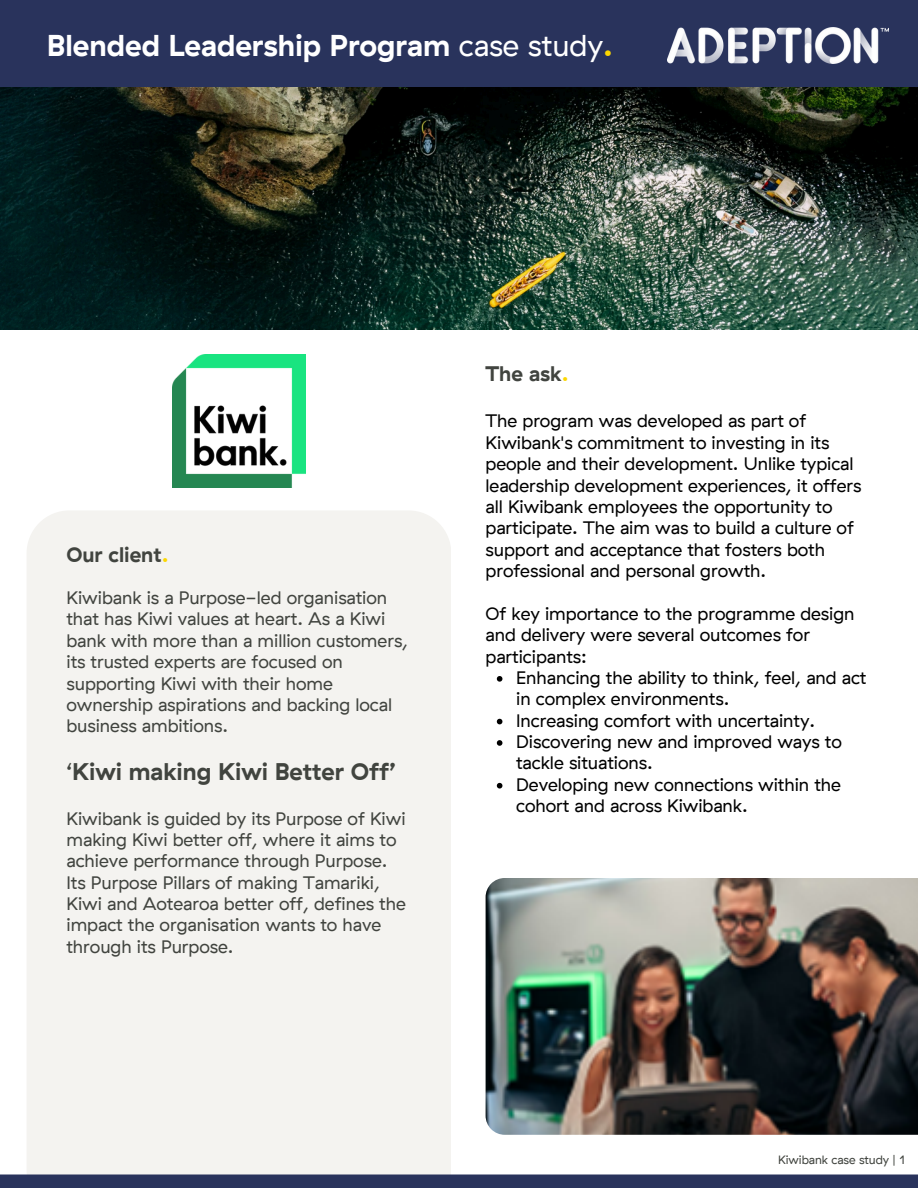
<style>
.page{position:relative;width:918px;height:1188px;background:#fff}
.page>*{position:absolute;margin:0;border:0;box-sizing:border-box;transform-origin:0 0}
.t1{font:700 30px "GT Haptik";letter-spacing:-.005em;color:#fff}
.t2{font:700 24px "GT Haptik";letter-spacing:-.005em;color:#41443f}
.t3{font:700 21px "GT Haptik";letter-spacing:-.005em;color:#41443f}
.t4{font:18px/21.3px "GT Haptik";letter-spacing:-.005em;color:#000}
.t5{font:18px/21.3px "GT Haptik";letter-spacing:-.005em;color:#41443f}
.t6{font:12px "GT Haptik";letter-spacing:-.005em;color:#41443f}
.s1{font-weight:400}
.s2{color:#fcd700}
</style>
<div class="page">
<div style="left:0;top:0;width:918px;height:88px;background:#29335c"></div>
<img style="left:668px;top:27px;width:220px;height:36px">
<div style="left:27px;top:511px;width:424px;height:663px;background:#f4f3f0"></div>
<svg style="left:0;top:1174px;width:918px;height:14px;background:#303a61"></svg>
<img style="left:0;top:88px;width:918px;height:242px">
<img style="left:172px;top:354px;width:133px;height:133px">
<img style="left:486px;top:878px;width:432px;height:257px">
<svg style="left:497px;top:676px;width:5px;height:6px"></svg>
<svg style="left:497px;top:719px;width:5px;height:5px"></svg>
<svg style="left:497px;top:740px;width:5px;height:6px"></svg>
<svg style="left:497px;top:783px;width:5px;height:6px"></svg>
<h1 class="t1" style="left:47px;top:26px;width:567px">Blended Leadership Program <span class="s1">case study</span><span class="s2">.</span></h1>
<p class="t3" style="left:67px;top:541px;width:104px">Our client<span class="s2">.</span></p>
<h3 class="t5" style="left:67px;top:587px;width:343px">Kiwibank is a Purpose-led organisation that has Kiwi values at heart. As a Kiwi bank with more than a million customers, its trusted experts are focused on supporting Kiwi with their home ownership aspirations and backing local business ambitions.</h3>
<h4 class="t2" style="left:67px;top:755px;width:331px"><span class="s1">‘</span>Kiwi making Kiwi Better Off’</h4>
<p class="t5" style="left:67px;top:807px;width:341px">Kiwibank is guided by its Purpose of Kiwi making Kiwi better off, where it aims to achieve performance through Purpose.<br>Its Purpose Pillars of making Tamariki, Kiwi and Aotearoa better off, defines the impact the organisation wants to have through its Purpose.</p>
<h4 class="t3" style="left:486px;top:360px;width:85px">The ask<span class="s2">.</span></h4>
<p class="t4" style="left:486px;top:410px;width:377px">The program was developed as part of Kiwibank's commitment to investing in its people and their development. Unlike typical leadership development experiences, it offers all Kiwibank employees the opportunity to participate. The aim was to build a culture of support and acceptance that fosters both professional and personal growth.</p>
<p class="t4" style="left:486px;top:602px;width:371px">Of key importance to the programme design and delivery were several outcomes for participants:</p>
<p class="t4" style="left:516px;top:666px;width:352px">Enhancing the ability to think, feel, and act in complex environments.</p>
<h3 class="t4" style="left:516px;top:709px;width:301px">Increasing comfort with uncertainty.</h3>
<h4 class="t4" style="left:516px;top:731px;width:327px">Discovering new and improved ways to tackle situations.</h4>
<h2 class="t4" style="left:516px;top:773px;width:326px">Developing new connections within the cohort and across Kiwibank.</h2>
<p class="t6" style="left:778px;top:1152px;width:128px">Kiwibank case study | 1</p>
</div>
